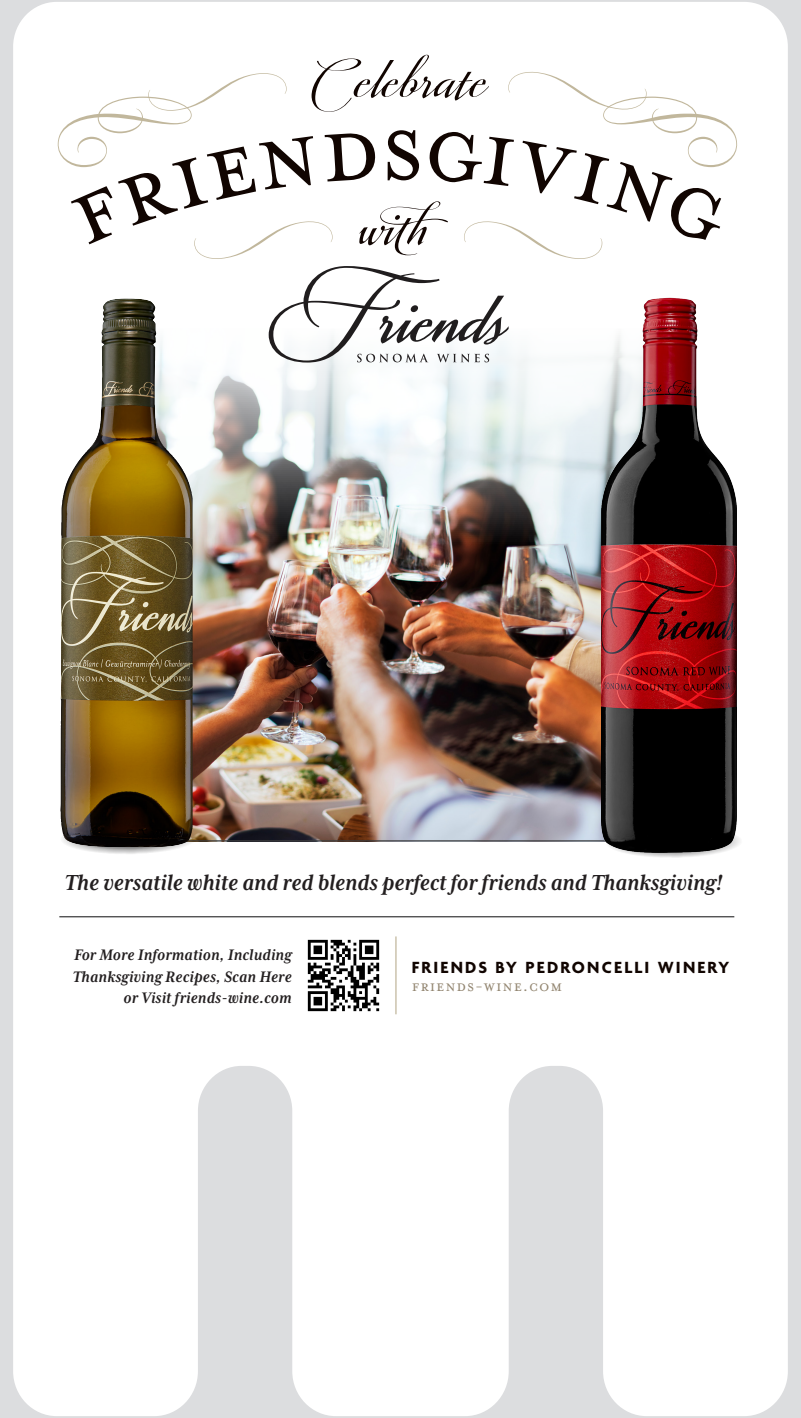
<style>
.page{position:relative;width:801px;height:1418px;background:#fff}
.page>*{position:absolute;margin:0;border:0;box-sizing:border-box;transform-origin:0 0}
.t1{font:italic 700 25px "Mrs Eaves XL Serif Nar OT";color:#231f20}
.t2{font:italic 700 17.5px/21px "Mrs Eaves XL Serif Nar OT";letter-spacing:.01em;color:#231f20;text-align:right}
.t3{font:700 17.5px "Agenda";letter-spacing:.125em;color:#110501}
.t4{font:17.5px "Mrs Eaves Small Caps OT";letter-spacing:.05em;color:#938671}
</style>
<div class="page">
<img style="left:0;top:0;width:801px;height:1418px">
<p class="t1" style="left:65px;top:868px;width:659px">The versatile white and red blends perfect for friends and Thanksgiving!</p>
<p class="t2" style="left:73px;top:944px;width:220px">For More Information, Including<br>Thanksgiving Recipes, Scan Here or Visit friends-wine.com</p>
<p class="t3" style="left:412px;top:958px;width:319px">FRIENDS BY PEDRONCELLI WINERY</p>
<p class="t4" style="left:412px;top:976px;width:152px">friends-wine.com</p>
</div>
